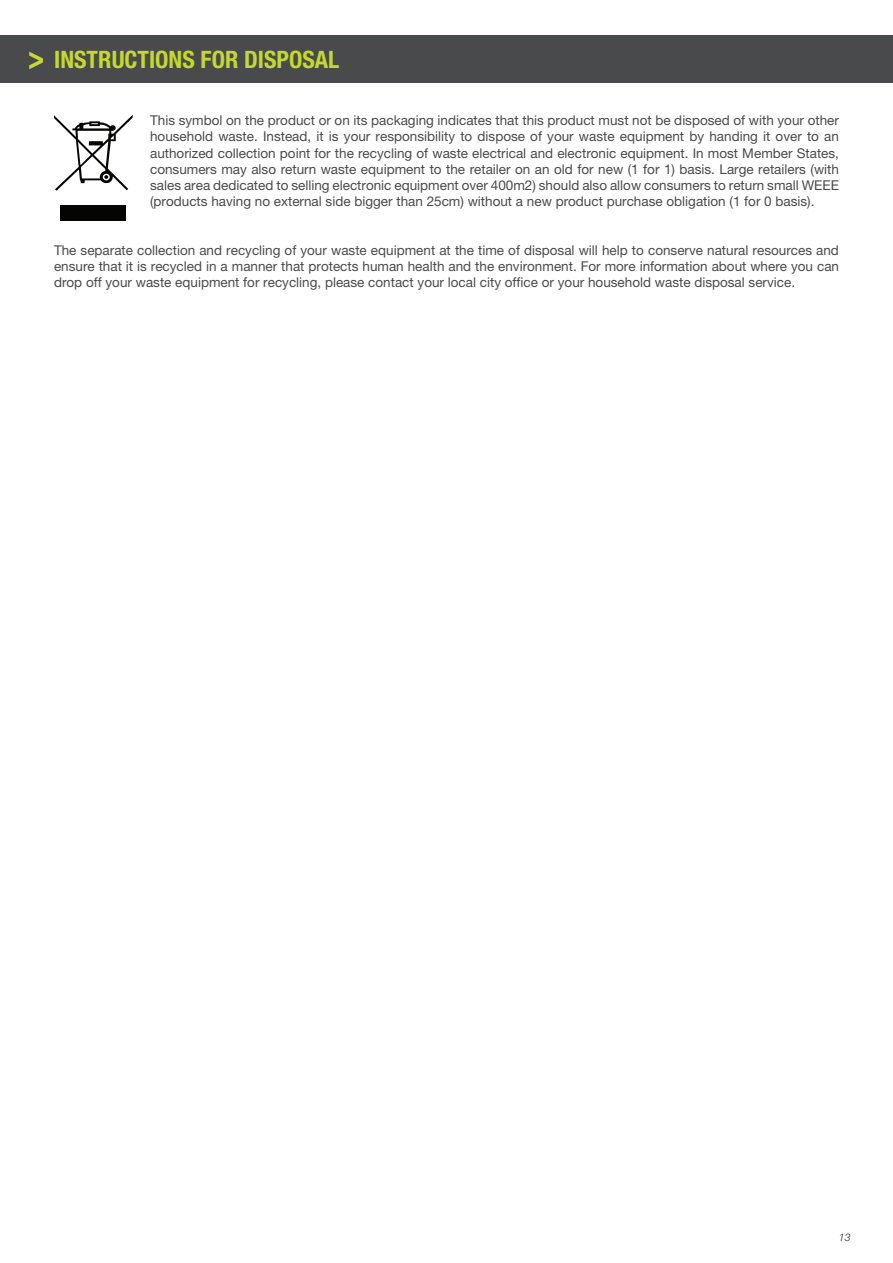
<style>
.page{position:relative;width:893px;height:1263px;background:#fff}
.page>*{position:absolute;margin:0;border:0;box-sizing:border-box;transform-origin:0 0}
.t1{font:700 condensed 24px "Helvetica Neue LT Pro";color:#c4d82d}
.t2{font:13.5px/16.2px "Helvetica Neue LT Pro";color:#494a4a;text-align:justify}
.t3{font:italic 300 10.5px "Helvetica Neue LT Pro";color:#231f20}
.s1{font-stretch:normal;font-size:33.75px;color:#c9d932}
</style>
<div class="page">
<div style="left:54px;top:35px;width:839px;height:48px;background:#494a4c"></div>
<div style="left:0;top:35px;width:54px;height:48px;background:#494a4c"></div>
<div style="left:60px;top:205px;width:66px;height:15px;background:#040503"></div>
<svg style="left:54px;top:115px;width:79px;height:76px"></svg>
<h1 class="t1" style="left:28px;top:45px;width:313px"><span class="s1">&gt;</span> INSTRUCTIONS FOR DISPOSAL</h1>
<p class="t2" style="left:150px;top:112px;width:690px">This symbol on the product or on its packaging indicates that this product must not be disposed of with your other household waste. Instead, it is your responsibility to dispose of your waste equipment by handing it over to an authorized collection point for the recycling of waste electrical and electronic equipment. In most Member States, consumers may also return waste equipment to the retailer on an old for new (1 for 1) basis. Large retailers (with sales area dedicated to selling electronic equipment over 400m2) should also allow consumers to return small WEEE (products having no external side bigger than 25cm) without a new product purchase obligation (1 for 0 basis).</p>
<p class="t2" style="left:54px;top:242px;width:787px">The separate collection and recycling of your waste equipment at the time of disposal will help to conserve natural resources and ensure that it is recycled in a manner that protects human health and the environment. For more information about where you can drop off your waste equipment for recycling, please contact your local city office or your household waste disposal service.</p>
<p class="t3" style="left:839px;top:1231px;width:13px">13</p>
</div>
